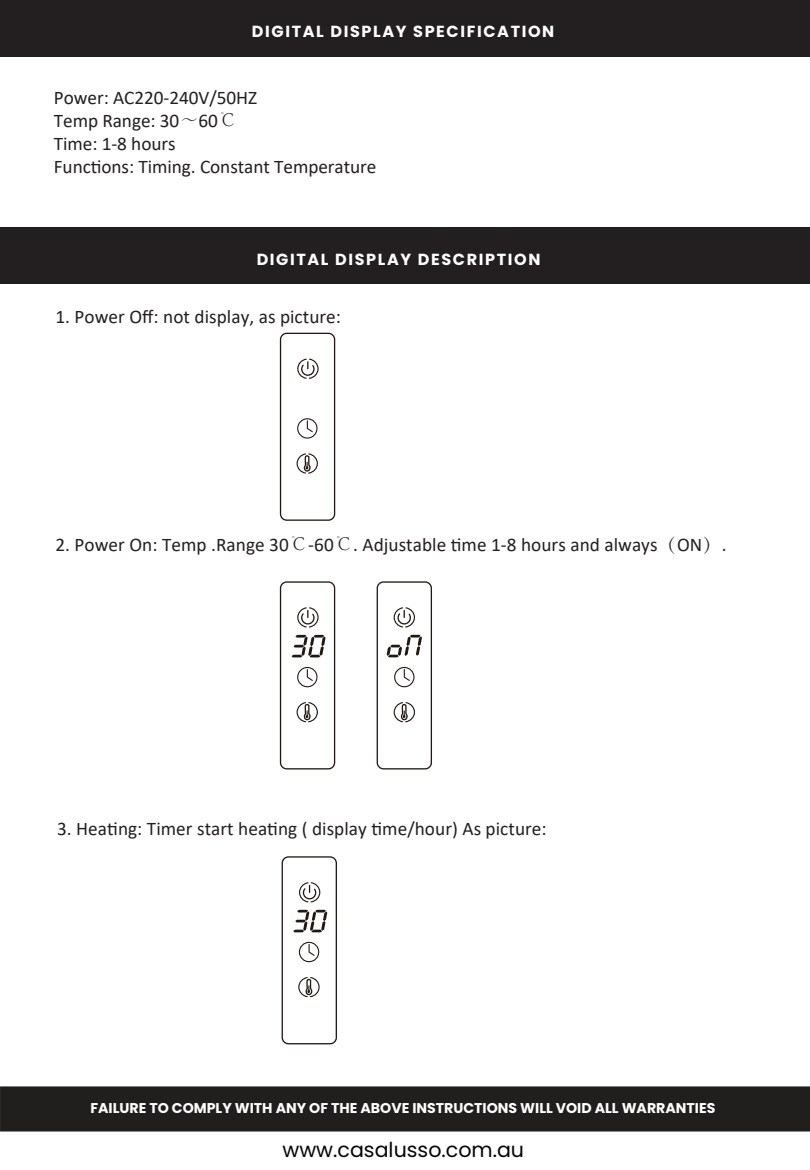
<style>
.page{position:relative;width:810px;height:1170px;background:#fff}
.page>*{position:absolute;margin:0;border:0;box-sizing:border-box;transform-origin:0 0}
.t1{font:20.55px "Poppins";color:#050504}
.t2{font:19.2px/23.1px "Calibri";letter-spacing:.005em;color:#231f20}
.t3{font:700 16.05px "Poppins";letter-spacing:.1em;color:#fff}
.t4{font:700 14.1px "Poppins";color:#fff}
.s1{font-family:"Adobe Song Std";font-weight:300}
</style>
<div class="page">
<div style="left:0;top:0;width:810px;height:57px;background:#231f20"></div>
<div style="left:0;top:227px;width:810px;height:57px;background:#231f20"></div>
<div style="left:377px;top:581px;width:55px;height:188px;border:1px solid #211814;border-radius:6px"></div>
<svg style="left:393px;top:607px;width:22px;height:21px"></svg>
<div style="left:394px;top:667px;width:21px;height:20px;border:1px solid #211814;border-radius:50%"></div>
<svg style="left:403px;top:668px;width:8px;height:13px"></svg>
<svg style="left:393px;top:702px;width:22px;height:21px"></svg>
<svg style="left:387px;top:635px;width:35px;height:22px"></svg>
<div style="left:280px;top:581px;width:55px;height:188px;border:1px solid #211814;border-radius:6px"></div>
<svg style="left:297px;top:607px;width:22px;height:21px"></svg>
<div style="left:297px;top:667px;width:21px;height:20px;border:1px solid #211814;border-radius:50%"></div>
<svg style="left:306px;top:668px;width:8px;height:13px"></svg>
<svg style="left:296px;top:702px;width:22px;height:21px"></svg>
<svg style="left:291px;top:635px;width:35px;height:22px"></svg>
<div style="left:280px;top:333px;width:55px;height:188px;border:1px solid #211814;border-radius:6px"></div>
<svg style="left:297px;top:358px;width:22px;height:21px"></svg>
<div style="left:297px;top:418px;width:21px;height:21px;border:1px solid #211814;border-radius:50%"></div>
<svg style="left:306px;top:420px;width:8px;height:13px"></svg>
<svg style="left:296px;top:453px;width:22px;height:21px"></svg>
<div style="left:282px;top:856px;width:55px;height:188px;border:1px solid #211814;border-radius:6px"></div>
<svg style="left:299px;top:882px;width:22px;height:21px"></svg>
<div style="left:299px;top:942px;width:20px;height:20px;border:1px solid #211814;border-radius:50%"></div>
<svg style="left:308px;top:943px;width:8px;height:13px"></svg>
<svg style="left:298px;top:977px;width:22px;height:21px"></svg>
<svg style="left:293px;top:910px;width:34px;height:22px"></svg>
<div style="left:0;top:1086px;width:810px;height:46px;background:#211e1e"></div>
<p class="t3" style="left:252px;top:22px;width:304px">DIGITAL DISPLAY SPECIFICATION</p>
<p class="t2" style="left:54px;top:86px;width:324px">Power: AC220-240V/50HZ<br>Temp Range: 30<span class="s1">～</span>60<span class="s1">℃<br></span>Time: 1-8 hours<br>Functions: Timing. Constant Temperature</p>
<p class="t3" style="left:257px;top:250px;width:285px">DIGITAL DISPLAY DESCRIPTION</p>
<p class="t2" style="left:55px;top:305px;width:287px">1. Power Off: not display, as picture:</p>
<p class="t2" style="left:55px;top:533px;width:673px">2. Power On: Temp .Range 30<span class="s1">℃</span>-60<span class="s1">℃</span>. Adjustable time 1-8 hours and always<span class="s1">（</span>ON<span class="s1">）</span>.</p>
<p class="t2" style="left:57px;top:816px;width:491px">3. Heating: Timer start heating ( display time/hour) As picture:</p>
<p class="t4" style="left:90px;top:1100px;width:627px">FAILURE TO COMPLY WITH ANY OF THE ABOVE INSTRUCTIONS WILL VOID ALL WARRANTIES</p>
<p class="t1" style="left:283px;top:1138px;width:243px">www.casalusso.com.au</p>
</div>
